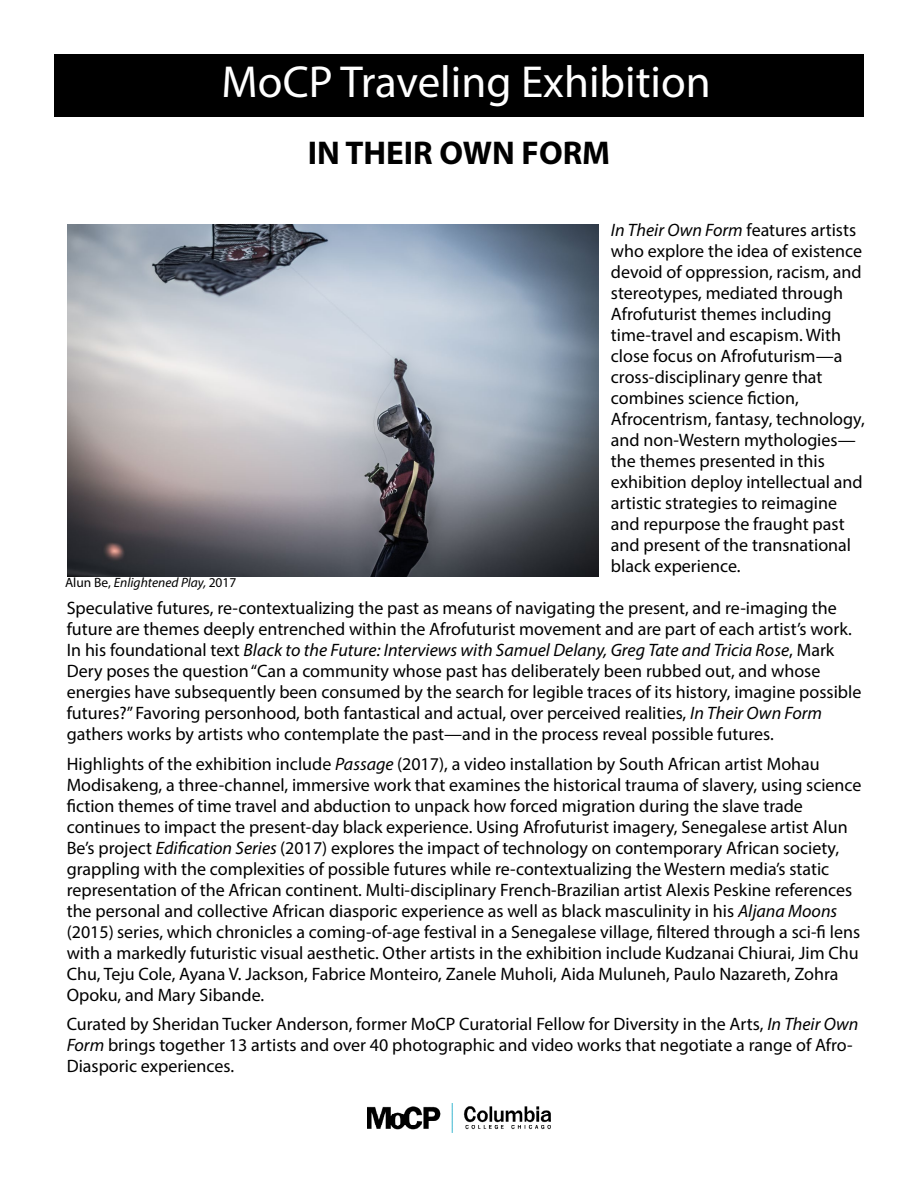
<style>
.page{position:relative;width:918px;height:1188px;background:#fff}
.page>*{position:absolute;margin:0;border:0;box-sizing:border-box;transform-origin:0 0}
.t1{font:45px "Myriad Pro";color:#fff}
.t2{font:700 33px "Myriad Pro";color:#000}
.t3{font:18px/21px "Myriad Pro";color:#000}
.t4{font:italic 13.5px "Myriad Pro";color:#000}
.s1{font-style:italic}
.s2{font-style:normal}
</style>
<div class="page">
<div style="left:54px;top:54px;width:810px;height:62px;background:#000"></div>
<img style="left:67px;top:224px;width:532px;height:353px">
<img style="left:368px;top:1104px;width:183px;height:29px">
<h1 class="t1" style="left:222px;top:54px;width:491px">MoCP Traveling Exhibition</h1>
<h2 class="t2" style="left:308px;top:131px;width:304px">IN THEIR OWN FORM</h2>
<p class="t3" style="left:611px;top:219px;width:255px"><span class="s1">In Their Own Form</span> features artists who explore the idea of existence devoid of oppression, racism, and stereotypes, mediated through<br>Afrofuturist themes including time-travel and escapism. With close focus on Afrofuturism—a cross-disciplinary genre that combines science fiction,<br>Afrocentrism, fantasy, technology, and non-Western mythologies— the themes presented in this exhibition deploy intellectual and artistic strategies to reimagine and repurpose the fraught past and present of the transnational black experience.</p>
<p class="t3" style="left:67px;top:597px;width:796px">Speculative futures, re-contextualizing the past as means of navigating the present, and re-imaging the future are themes deeply entrenched within the Afrofuturist movement and are part of each artist’s work.<br>In his foundational text <span class="s1">Black to the Future: Interviews with Samuel Delany, Greg Tate and Tricia Rose</span>, Mark Dery poses the question “Can a community whose past has deliberately been rubbed out, and whose energies have subsequently been consumed by the search for legible traces of its history, imagine possible futures?” Favoring personhood, both fantastical and actual, over perceived realities, <span class="s1">In Their Own Form </span>gathers works by artists who contemplate the past—and in the process reveal possible futures.</p>
<p class="t3" style="left:67px;top:753px;width:796px">Highlights of the exhibition include <span class="s1">Passage</span> (2017), a video installation by South African artist Mohau Modisakeng, a three-channel, immersive work that examines the historical trauma of slavery, using science fiction themes of time travel and abduction to unpack how forced migration during the slave trade continues to impact the present-day black experience. Using Afrofuturist imagery, Senegalese artist Alun Be’s project <span class="s1">Edification Series</span> (2017) explores the impact of technology on contemporary African society, grappling with the complexities of possible futures while re-contextualizing the Western media’s static representation of the African continent. Multi-disciplinary French-Brazilian artist Alexis Peskine references the personal and collective African diasporic experience as well as black masculinity in his <span class="s1">Aljana Moons </span>(2015) series, which chronicles a coming-of-age festival in a Senegalese village, filtered through a sci-fi lens with a markedly futuristic visual aesthetic. Other artists in the exhibition include Kudzanai Chiurai, Jim Chu Chu, Teju Cole, Ayana V. Jackson, Fabrice Monteiro, Zanele Muholi, Aida Muluneh, Paulo Nazareth, Zohra Opoku, and Mary Sibande.</p>
<p class="t3" style="left:67px;top:1013px;width:793px">Curated by Sheridan Tucker Anderson, former MoCP Curatorial Fellow for Diversity in the Arts, <span class="s1">In Their Own<br>Form</span> brings together 13 artists and over 40 photographic and video works that negotiate a range of Afro-<br>Diasporic experiences.</p>
<p class="t4" style="left:65px;top:574px;width:173px"><span class="s2">Alun Be,</span> Enlightened Play, <span class="s2">2017</span></p>
</div>
